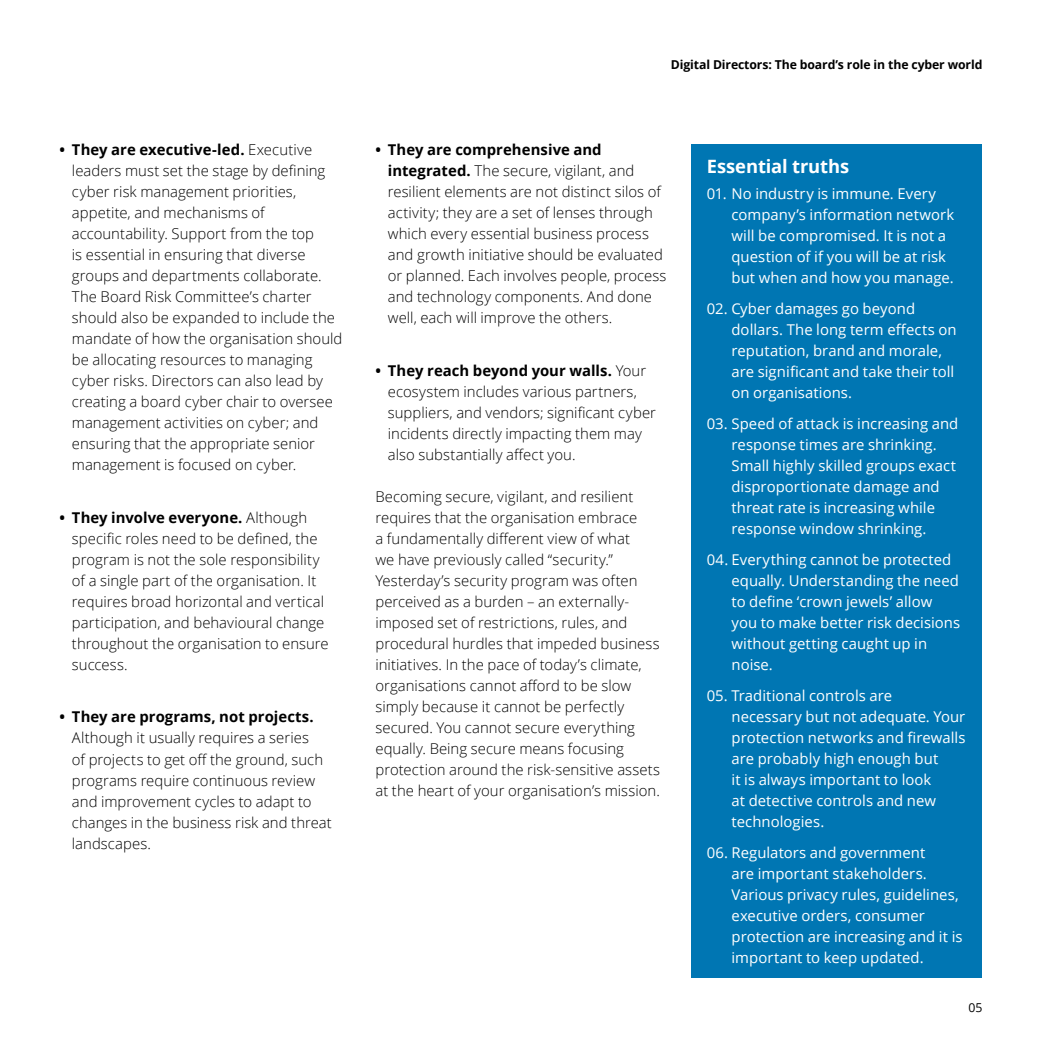
<style>
.page{position:relative;width:1042px;height:1042px;background:#fff}
.page>*{position:absolute;margin:0;border:0;box-sizing:border-box;transform-origin:0 0}
.t1{font:700 18.38px "Open Sans";letter-spacing:-.005em;color:#fff}
.t2{font:300 14.88px/21px "Open Sans";letter-spacing:.005em;color:#000}
.t3{font:14.88px/21px "Open Sans";letter-spacing:.005em;color:#fff}
.t4{font:700 14.88px "Open Sans";letter-spacing:.005em;color:#000}
.t5{font:700 12.25px "Open Sans";letter-spacing:-.01em;color:#000}
.t6{font:12.25px "Open Sans";color:#000}
.s1{font-weight:700}
</style>
<div class="page">
<div style="left:692px;top:144px;width:290px;height:834px;background:#0076b3"></div>
<p class="t2" style="left:72px;top:139px;width:272px;text-indent:-12px"><span class="s1">• They are executive-led.</span> Executive leaders must set the stage by defining cyber risk management priorities, appetite, and mechanisms of accountability. Support from the top<br>is essential in ensuring that diverse groups and departments collaborate.<br>The Board Risk Committee’s charter should also be expanded to include the mandate of how the organisation should be allocating resources to managing cyber risks. Directors can also lead by creating a board cyber chair to oversee management activities on cyber; and ensuring that the appropriate senior management is focused on cyber.</p>
<p class="t2" style="left:72px;top:506px;width:258px;text-indent:-12px"><span class="s1">• They involve everyone.</span> Although specific roles need to be defined, the program is not the sole responsibility of a single part of the organisation. It requires broad horizontal and vertical participation, and behavioural change throughout the organisation to ensure success.</p>
<p class="t4" style="left:60px;top:706px;width:256px">• They are programs, not projects.</p>
<p class="t2" style="left:72px;top:727px;width:261px">Although it usually requires a series<br>of projects to get off the ground, such programs require continuous review and improvement cycles to adapt to changes in the business risk and threat landscapes.</p>
<p class="t5" style="left:671px;top:56px;width:313px">Digital Directors: The board’s role in the cyber world</p>
<p class="t2" style="left:388px;top:139px;width:280px;text-indent:-12px"><span class="s1">• They are comprehensive and integrated.</span> The secure, vigilant, and resilient elements are not distinct silos of activity; they are a set of lenses through which every essential business process and growth initiative should be evaluated or planned. Each involves people, process and technology components. And done well, each will improve the others.</p>
<p class="t2" style="left:388px;top:360px;width:270px;text-indent:-12px"><span class="s1">• They reach beyond your walls.</span> Your ecosystem includes various partners, suppliers, and vendors; significant cyber incidents directly impacting them may also substantially affect you.</p>
<p class="t2" style="left:375px;top:486px;width:286px">Becoming secure, vigilant, and resilient requires that the organisation embrace<br>a fundamentally different view of what<br>we have previously called “security.” Yesterday’s security program was often perceived as a burden – an externally&shy;imposed set of restrictions, rules, and procedural hurdles that impeded business initiatives. In the pace of today’s climate, organisations cannot afford to be slow simply because it cannot be perfectly secured. You cannot secure everything equally. Being secure means focusing protection around the risk-sensitive assets at the heart of your organisation’s mission.</p>
<p class="t1" style="left:707px;top:154px;width:144px">Essential truths</p>
<p class="t3" style="left:731px;top:183px;width:224px;text-indent:-25px">01. No industry is immune. Every company’s information network will be compromised. It is not a question of if you will be at risk but when and how you manage.</p>
<p class="t3" style="left:731px;top:298px;width:227px;text-indent:-25px">02. Cyber damages go beyond dollars. The long term effects on reputation, brand and morale, are significant and take their toll on organisations.</p>
<p class="t3" style="left:731px;top:413px;width:228px;text-indent:-25px">03. Speed of attack is increasing and response times are shrinking.<br>Small highly skilled groups exact disproportionate damage and threat rate is increasing while response window shrinking.</p>
<p class="t3" style="left:731px;top:549px;width:230px;text-indent:-25px">04. Everything cannot be protected equally. Understanding the need to define ‘crown jewels’ allow you to make better risk decisions without getting caught up in noise.</p>
<p class="t3" style="left:731px;top:685px;width:235px;text-indent:-25px">05. Traditional controls are necessary but not adequate. Your protection networks and firewalls are probably high enough but<br>it is always important to look<br>at detective controls and new technologies.</p>
<p class="t3" style="left:731px;top:842px;width:233px;text-indent:-25px">06. Regulators and government<br>are important stakeholders.<br>Various privacy rules, guidelines, executive orders, consumer protection are increasing and it is important to keep updated.</p>
<p class="t6" style="left:968px;top:999px;width:15px">05</p>
</div>
